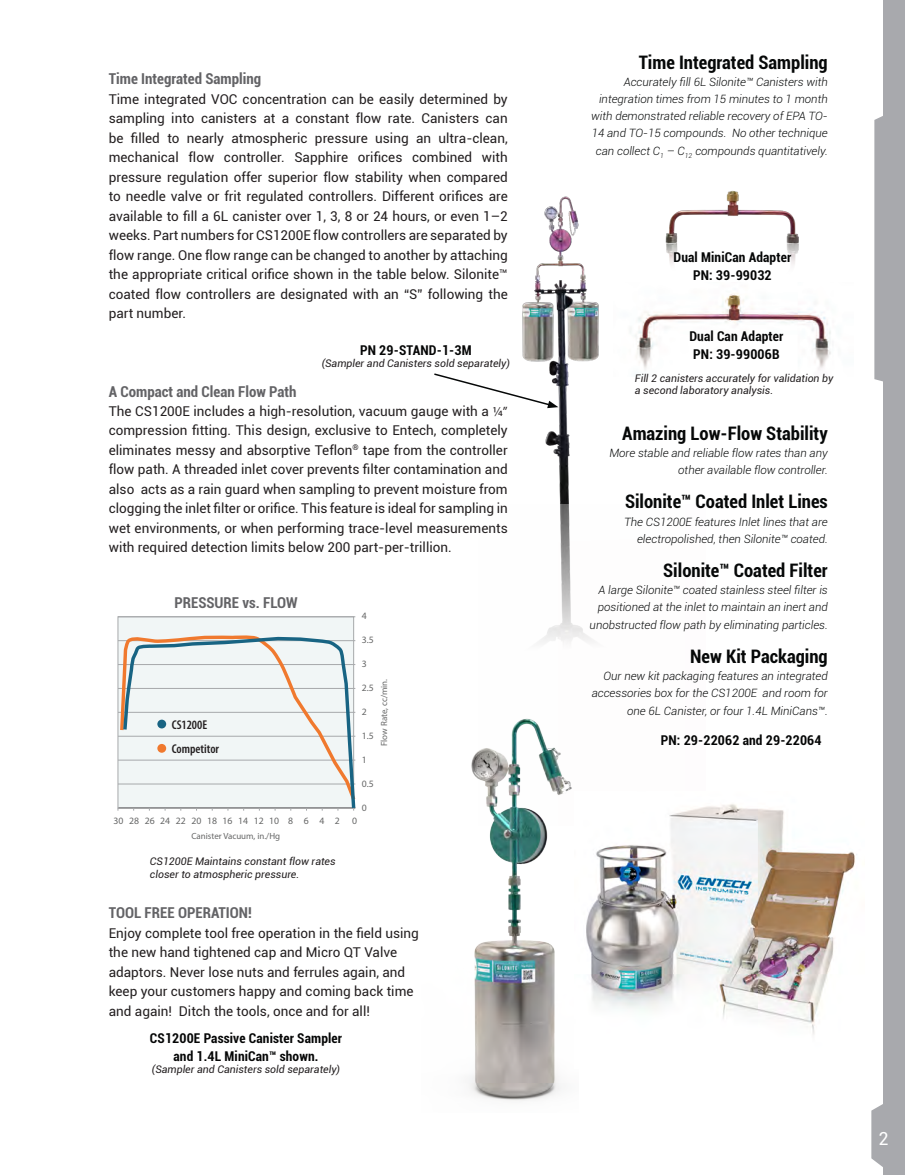
<style>
.page{position:relative;width:905px;height:1175px;background:#fff}
.page>*{position:absolute;margin:0;border:0;box-sizing:border-box;transform-origin:0 0}
.t1{font:700 condensed 18.6px "Roboto";color:#060808}
.t2{font:18px "Roboto";color:#fff}
.t3{font:700 condensed 15px "Roboto";color:#636366}
.t4{font:13.5px/19.5px "Roboto";color:#231f20}
.t5{font:700 condensed 13.5px/18px "Roboto";letter-spacing:.01em;color:#050606}
.t6{font:600 condensed 12.75px "Myriad Pro";color:#231f20}
.t7{font:italic 300 11.4px/17.1px "Roboto";color:#060808;text-align:right}
.t8{font:italic 10.5px/12.6px "Roboto";color:#231f20}
.t9{font:9.75px "Myriad Pro";color:#666767}
.t10{font:9px "Myriad Pro";color:#666767}
.s1{font-family:"Myriad Pro"}
</style>
<div class="page">
<div style="left:883px;top:0;width:21px;height:1174px;background:#a8a9ad"></div>
<svg style="left:874px;top:116px;width:9px;height:266px;background:#acadb1"></svg>
<svg style="left:871px;top:1104px;width:12px;height:63px"></svg>
<hr style="left:118px;top:616px;width:237px;height:1px;background:#a7a9ab">
<svg style="left:121px;top:617px;width:235px;height:194px"></svg>
<div style="left:157px;top:744px;width:9px;height:8px;background:#f0792e;border-radius:50%"></div>
<div style="left:157px;top:719px;width:9px;height:9px;background:#186483;border-radius:50%"></div>
<img style="left:665px;top:190px;width:134px;height:75px">
<img style="left:647px;top:293px;width:184px;height:77px">
<img style="left:522px;top:196px;width:125px;height:309px">
<img style="left:469px;top:718px;width:103px;height:383px">
<svg style="left:434px;top:372px;width:124px;height:36px"></svg>
<img style="left:586px;top:804px;width:271px;height:231px">
<p class="t3" style="left:109px;top:68px;width:154px">Time Integrated Sampling</p>
<p class="t4" style="left:109px;top:89px;width:400px;text-align:justify">Time integrated VOC concentration can be easily determined by sampling into canisters at a constant flow rate. Canisters can be filled to nearly atmospheric pressure using an ultra-clean, mechanical flow controller. Sapphire orifices combined with pressure regulation offer superior flow stability when compared to needle valve or frit regulated controllers. Different orifices are available to fill a 6L canister over 1, 3, 8 or 24 hours, or even 1–2 weeks. Part numbers for CS1200E flow controllers are separated by flow range. One flow range can be changed to another by attaching the appropriate critical orifice shown in the table below. Silonite™ coated flow controllers are designated with an “S” following the part number.</p>
<p class="t3" style="left:109px;top:381px;width:189px">A Compact and Clean Flow Path</p>
<p class="t5" style="left:360px;top:340px;width:113px">PN 29-STAND-1-3M</p>
<p class="t8" style="left:322px;top:357px;width:190px">(Sampler and Canisters sold separately)</p>
<p class="t4" style="left:109px;top:401px;width:400px;text-align:justify">The CS1200E includes a high-resolution, vacuum gauge with a <span class="s1">1/4” </span>compression fitting. This design, exclusive to Entech, completely eliminates messy and absorptive Teflon<sup>®</sup> tape from the controller flow path. A threaded inlet cover prevents filter contamination and also acts as a rain guard when sampling to prevent moisture from clogging the inlet filter or orifice. This feature is ideal for sampling in wet environments, or when performing trace-level measurements with required detection limits below 200 part-per-trillion.</p>
<p class="t3" style="left:174px;top:592px;width:125px">PRESSURE vs. FLOW</p>
<p class="t6" style="left:172px;top:717px;width:37px">CS1200E</p>
<p class="t6" style="left:172px;top:741px;width:49px">Competitor</p>
<p class="t9" style="left:362px;top:609px;width:6px">4</p>
<p class="t9" style="left:362px;top:633px;width:13px">3.5</p>
<p class="t9" style="left:362px;top:657px;width:6px">3</p>
<p class="t10" style="left:379px;top:746px;width:69px;rotate:-90deg">Flow Rate, cc/min.</p>
<p class="t9" style="left:362px;top:681px;width:13px">2.5</p>
<p class="t9" style="left:362px;top:705px;width:6px">2</p>
<p class="t9" style="left:362px;top:729px;width:13px">1.5</p>
<p class="t9" style="left:362px;top:753px;width:6px">1</p>
<p class="t9" style="left:362px;top:777px;width:13px">0.5</p>
<p class="t9" style="left:362px;top:801px;width:6px">0</p>
<p class="t9" style="left:114px;top:814px;width:228px">3028262422201816141210 8 6 4 2</p>
<p class="t9" style="left:352px;top:814px;width:6px">0</p>
<p class="t10" style="left:191px;top:830px;width:90px">Canister Vacuum, in./Hg</p>
<p class="t8" style="left:150px;top:854px;width:187px">CS1200E Maintains constant flow rates closer to atmospheric pressure.</p>
<p class="t3" style="left:109px;top:902px;width:144px">TOOL FREE OPERATION!</p>
<p class="t4" style="left:109px;top:922px;width:311px">Enjoy complete tool free operation in the field using the new hand tightened cap and Micro QT Valve adaptors. Never lose nuts and ferrules again, and</p>
<p class="t4" style="left:109px;top:981px;width:306px">keep your customers happy and coming back time and again! Ditch the tools, once and for all!</p>
<p class="t5" style="left:150px;top:1028px;width:194px;text-align:center">CS1200E Passive Canister Sampler and 1.4L MiniCan™ shown.</p>
<p class="t8" style="left:152px;top:1063px;width:190px">(Sampler and Canisters sold separately)</p>
<p class="t1" style="left:638px;top:49px;width:190px">Time Integrated Sampling</p>
<p class="t7" style="left:591px;top:73px;width:238px">Accurately fill 6L Silonite™ Canisters with integration times from 15 minutes to 1 month with demonstrated reliable recovery of EPA TO-14 and TO-15 compounds. No other technique can collect C<sub>1</sub> – C<sub>12</sub> compounds quantitatively.</p>
<p class="t5" style="left:673px;top:248px;width:119px">Dual MiniCan Adapter</p>
<p class="t5" style="left:693px;top:266px;width:80px">PN: 39-99032</p>
<p class="t5" style="left:689px;top:327px;width:96px">Dual Can Adapter<br>PN: 39-99006B</p>
<p class="t8" style="left:635px;top:371px;width:200px">Fill 2 canisters accurately for validation by a second laboratory analysis.</p>
<p class="t1" style="left:622px;top:420px;width:207px">Amazing Low-Flow Stability</p>
<p class="t7" style="left:609px;top:444px;width:220px">More stable and reliable flow rates than any other available flow controller.</p>
<p class="t1" style="left:625px;top:489px;width:204px">Silonite™ Coated Inlet Lines</p>
<p class="t7" style="left:624px;top:512px;width:205px">The CS1200E features Inlet lines that are electropolished, then Silonite™ coated.</p>
<p class="t1" style="left:663px;top:557px;width:166px">Silonite™ Coated Filter</p>
<p class="t7" style="left:589px;top:581px;width:240px">A large Silonite™ coated stainless steel filter is positioned at the inlet to maintain an inert and unobstructed flow path by eliminating particles.</p>
<p class="t1" style="left:690px;top:643px;width:139px">New Kit Packaging</p>
<p class="t7" style="left:591px;top:667px;width:238px">Our new kit packaging features an integrated accessories box for the CS1200E and room for one 6L Canister, or four 1.4L MiniCans™.</p>
<p class="t5" style="left:660px;top:730px;width:162px">PN: 29-22062 and 29-22064</p>
<p class="t2" style="left:878px;top:1125px;width:12px">2</p>
</div>
